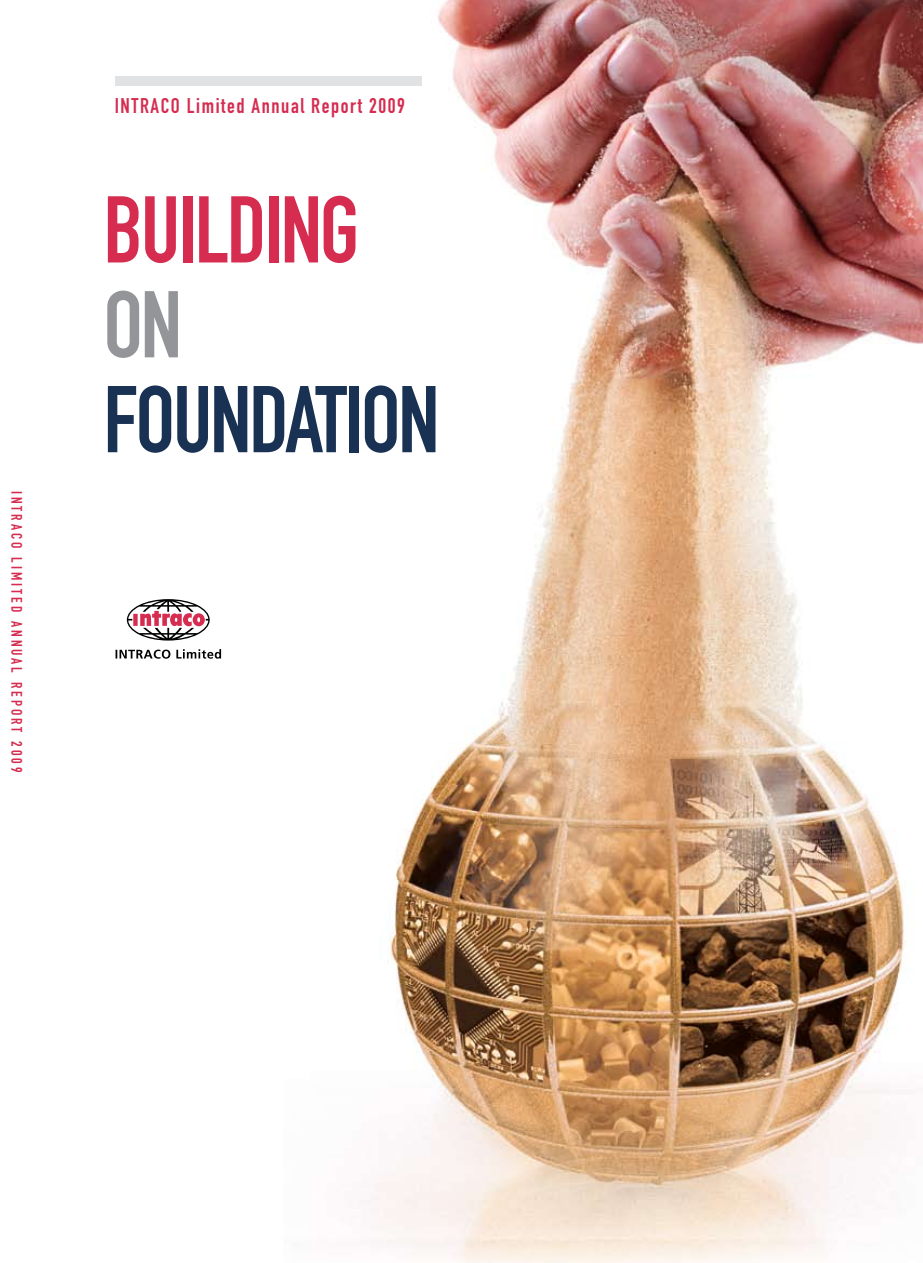
<style>
.page{position:relative;width:923px;height:1263px;background:#fff}
.page>*{position:absolute;margin:0;border:0;box-sizing:border-box;transform-origin:0 0}
.t1{font:93px "DIN Engschrift Std";color:#193254}
.t2{font:93px "DIN Engschrift Std";color:#d52c50}
.t3{font:93px "DIN Engschrift Std";color:#939598}
.t4{font:21px "DIN Engschrift Std";letter-spacing:.075em;color:#d52c50}
.t5{font:15px "DIN Engschrift Std";letter-spacing:.2em;color:#d52c50}
</style>
<div class="page">
<img style="left:115px;top:0;width:808px;height:1263px">
<div style="left:115px;top:76px;width:307px;height:9px;background:#e1e2e3"></div>
<svg style="left:115px;top:649px;width:106px;height:10px"></svg>
<svg style="left:127px;top:599px;width:83px;height:41px"></svg>
<p class="t5" style="left:26px;top:490px;width:283px;rotate:90deg">INTRACO LIMITED ANNUAL REPORT 2009</p>
<h2 class="t4" style="left:115px;top:93px;width:292px">INTRACO Limited Annual Report 2009</h2>
<h1 class="t2" style="left:103px;top:175px;width:68px">Buildin</h1>
<h1 class="t2" style="left:320px;top:175px;width:41px">g</h1>
<h1 class="t3" style="left:103px;top:270px;width:80px">ON</h1>
<h1 class="t1" style="left:103px;top:365px;width:66px">foundation</h1>
</div>
